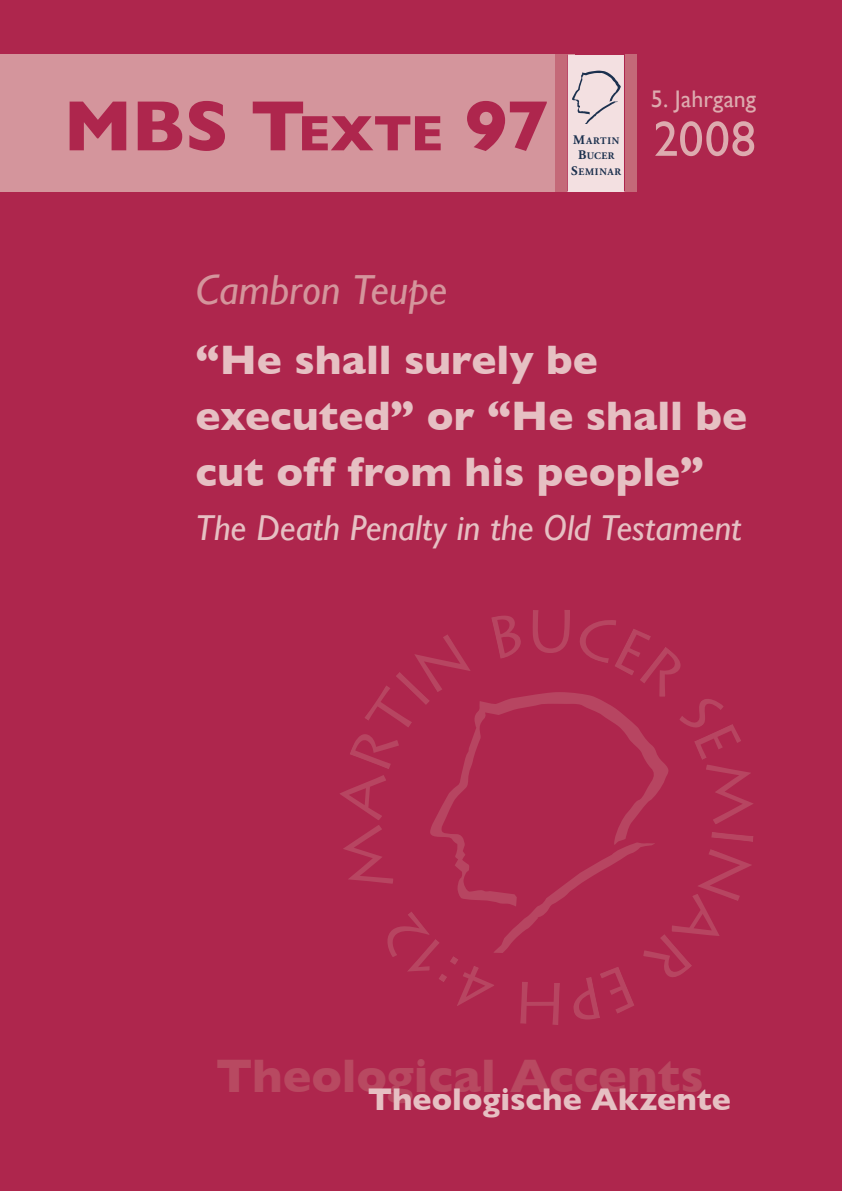
<style>
.page{position:relative;width:842px;height:1191px;background:#fff}
.page>*{position:absolute;margin:0;border:0;box-sizing:border-box;transform-origin:0 0}
.t1{font:700 72px "Gill Sans";color:#ae264d}
.t2{font:50px "Gill Sans";color:#ddabaf}
.t3{font:700 48px "Gill Sans";color:#b84961}
.t4{font:700 42px/56px "Gill Sans";color:#e6c0c3}
.t5{font:italic 42px "Gill Sans";letter-spacing:-.005em;color:#d4959c}
.t6{font:italic 36px "Gill Sans";color:#e6c0c3}
.t7{font:700 32px "Gill Sans";color:#e6c0c3}
.t8{font:24px "Gill Sans";color:#ddabaf}
.t9{font:700 10px/15.8px "Adobe Garamond Pro";letter-spacing:.07em;color:#1b304e;text-align:center}
.s1{font-size:50.4px}
.s2{font-size:13px}
</style>
<div class="page">
<div style="left:0;top:0;width:842px;height:1190px;background:#ae264d"></div>
<div style="left:0;top:54px;width:574px;height:137px;background:#d4959c"></div>
<div style="left:560px;top:55px;width:72px;height:136px;background:#f3e0e1"></div>
<hr style="left:566px;top:54px;width:2px;height:137px;background:#ae264d">
<hr style="left:624px;top:54px;width:1px;height:137px;background:#ae264d">
<div style="left:555px;top:54px;width:11px;height:137px;background:#c46978"></div>
<div style="left:625px;top:54px;width:12px;height:137px;background:#c46978"></div>
<svg style="left:572px;top:71px;width:49px;height:53px"></svg>
<svg style="left:430px;top:692px;width:239px;height:261px"></svg>
<h1 class="t1" style="left:63px;top:84px;width:487px">MBS T<span class="s1">EXTE</span> 97</h1>
<p class="t9" style="left:571px;top:133px;width:51px"><span class="s2">M</span>ARTIN<br><span class="s2">B</span>UCER<br><span class="s2">S</span>EMINAR</p>
<p class="t8" style="left:651px;top:84px;width:107px">5. Jahrgang</p>
<p class="t2" style="left:653px;top:110px;width:104px">2008</p>
<p class="t5" style="left:196px;top:265px;width:253px">Cambron Teupe</p>
<p class="t4" style="left:196px;top:331px;width:553px">“He shall surely be executed” or “He shall be cut off from his people”</p>
<p class="t6" style="left:196px;top:506px;width:547px">The Death Penalty in the Old Testament</p>
<p class="t3" style="left:216px;top:1048px;width:489px">Theological Accents</p>
<p class="t7" style="left:368px;top:1080px;width:365px">Theologische Akzente</p>
</div>
